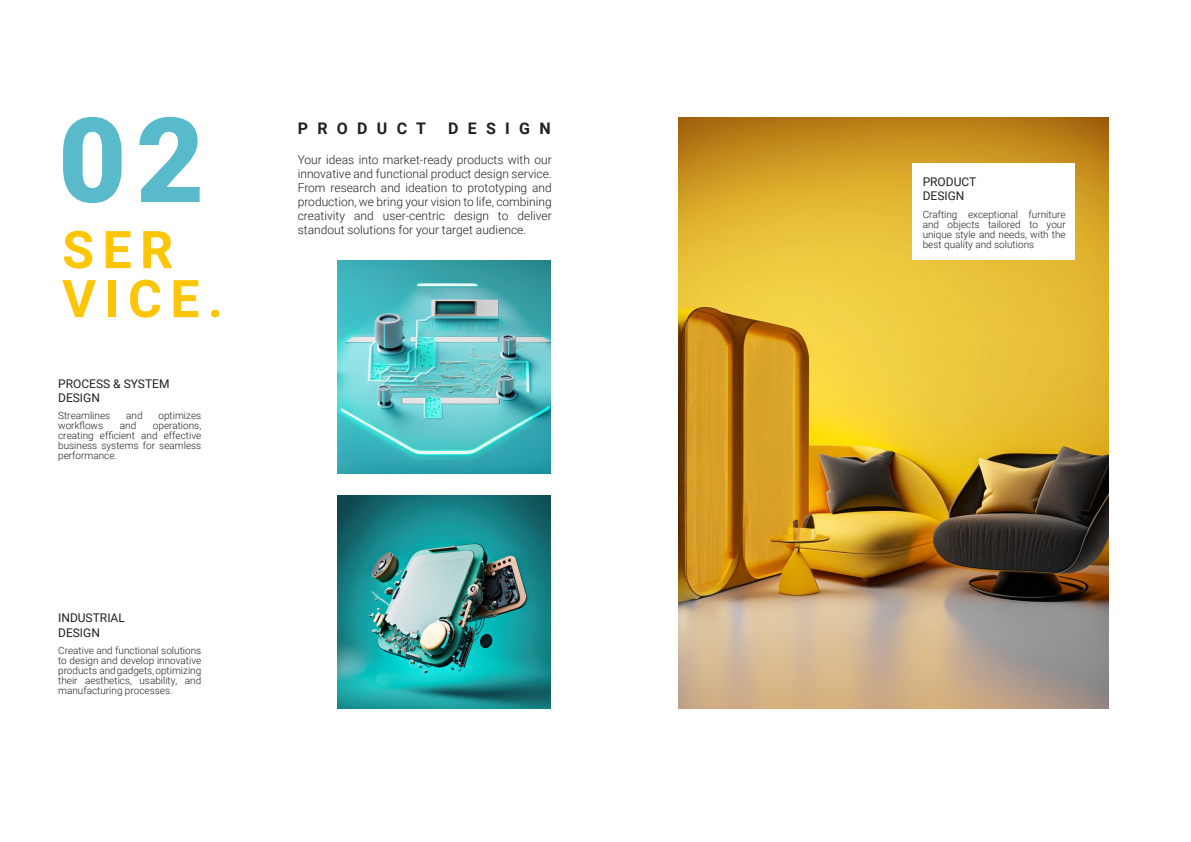
<style>
.page{position:relative;width:1191px;height:842px;background:#fff}
.page>*{position:absolute;margin:0;border:0;box-sizing:border-box;transform-origin:0 0}
.t1{font:900 118px "Roboto";color:#59bacb}
.t2{font:700 52px "Roboto";letter-spacing:.16em;color:#fcc604}
.t3{font:700 16px "Roboto";letter-spacing:.58em;color:#231f20}
.t4{font:300 12px/14px "Roboto";color:#231f20;text-align:justify}
.t5{font:12px "Roboto";color:#231f20}
.t6{font:300 10px/10px "Roboto";color:#231f20;text-align:justify}
</style>
<div class="page">
<img style="left:678px;top:118px;width:430px;height:590px">
<img style="left:337px;top:261px;width:213px;height:212px">
<img style="left:337px;top:495px;width:213px;height:213px">
<div style="left:912px;top:163px;width:162px;height:97px;background:#fff"></div>
<p class="t1" style="left:58px;top:77px;width:148px">02</p>
<p class="t2" style="left:62px;top:213px;width:113px">SER</p>
<p class="t2" style="left:62px;top:262px;width:162px">VICE.</p>
<p class="t5" style="left:58px;top:375px;width:113px">PROCESS &amp; SYSTEM</p>
<p class="t5" style="left:58px;top:389px;width:43px">DESIGN</p>
<p class="t6" style="left:58px;top:410px;width:54px">Streamlines</p>
<p class="t6" style="left:126px;top:410px;width:18px">and</p>
<p class="t6" style="left:158px;top:410px;width:44px">optimizes</p>
<p class="t6" style="left:58px;top:420px;width:47px">workflows</p>
<p class="t6" style="left:120px;top:420px;width:18px">and</p>
<p class="t6" style="left:58px;top:420px;width:145px;text-indent:95px">operations, creating efficient and effective business systems for seamless performance.</p>
<p class="t5" style="left:58px;top:610px;width:68px">INDUSTRIAL</p>
<p class="t5" style="left:58px;top:624px;width:43px">DESIGN</p>
<p class="t6" style="left:58px;top:645px;width:145px">Creative and functional solutions to design and develop innovative products and gadgets, optimizing their aesthetics, usability, and manufacturing processes.</p>
<p class="t3" style="left:298px;top:118px;width:130px">PRODUCT</p>
<p class="t3" style="left:448px;top:118px;width:104px">DESIGN</p>
<p class="t4" style="left:298px;top:152px;width:255px">Your ideas into market-ready products with our innovative and functional product design service.<br>From research and ideation to prototyping and production, we bring your vision to life, combining creativity and user-centric design to deliver standout solutions for your target audience.</p>
<p class="t5" style="left:922px;top:173px;width:55px">PRODUCT</p>
<p class="t5" style="left:922px;top:188px;width:43px">DESIGN</p>
<p class="t6" style="left:922px;top:209px;width:145px">Crafting exceptional furniture and objects tailored to your unique style and needs, with the best quality and solutions</p>
</div>
